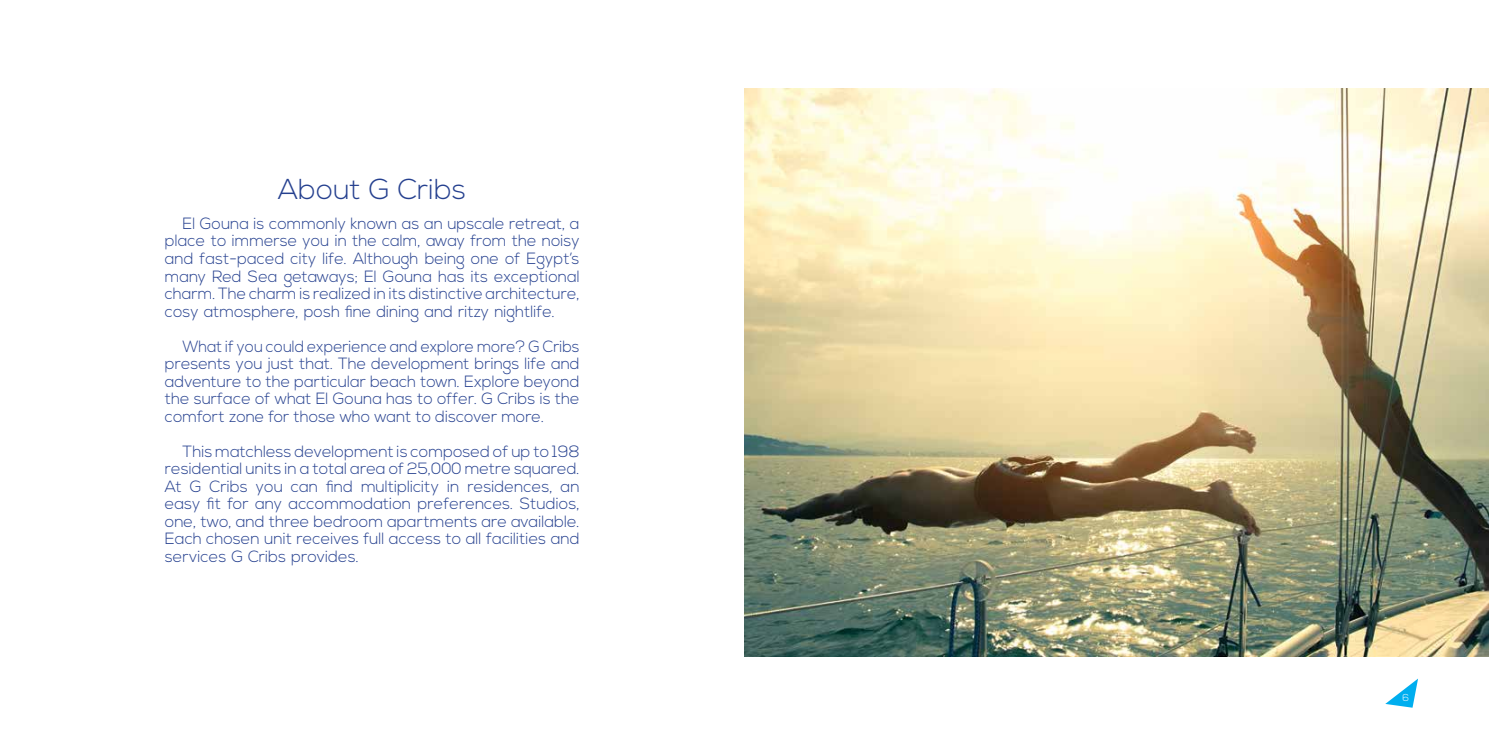
<style>
.page{position:relative;width:1489px;height:745px;background:#fff}
.page>*{position:absolute;margin:0;border:0;box-sizing:border-box;transform-origin:0 0}
.t1{font:300 28.75px "Nexa";color:#25408f}
.t2{font:300 16.25px/17.5px "Nexa";color:#25408f;text-align:justify}
.t3{font:300 16.25px/17.5px "Nexa";color:#25408f;text-align:justify;scale:.95 1}
.t4{font:300 10px "Nexa";color:#fff}
</style>
<div class="page">
<svg style="left:1385px;top:679px;width:32px;height:28px"></svg>
<img style="left:744px;top:88px;width:744px;height:568px">
<h1 class="t1" style="left:278px;top:172px;width:189px">About G Cribs</h1>
<p class="t2" style="left:165px;top:215px;width:416px;text-indent:18px">El Gouna is commonly known as an upscale retreat, a place to immerse you in the calm, away from the noisy and fast-paced city life. Although being one of Egypt’s many Red Sea getaways; El Gouna has its exceptional charm. The charm is realized in its distinctive architecture, cosy atmosphere, posh fine dining and ritzy nightlife.</p>
<p class="t3" style="left:165px;top:338px;width:438px;text-indent:18px">What if you could experience and explore more? G Cribs presents you just that. The development brings life and adventure to the particular beach town. Explore beyond the surface of what El Gouna has to offer. G Cribs is the comfort zone for those who want to discover more.</p>
<p class="t2" style="left:165px;top:443px;width:416px;text-indent:18px">This matchless development is composed of up to 198 residential units in a total area of 25,000 metre squared.<br>At G Cribs you can find multiplicity in residences, an easy fit for any accommodation preferences. Studios, one, two, and three bedroom apartments are available.<br>Each chosen unit receives full access to all facilities and services G Cribs provides.</p>
<p class="t4" style="left:1402px;top:691px;width:8px">6</p>
</div>
